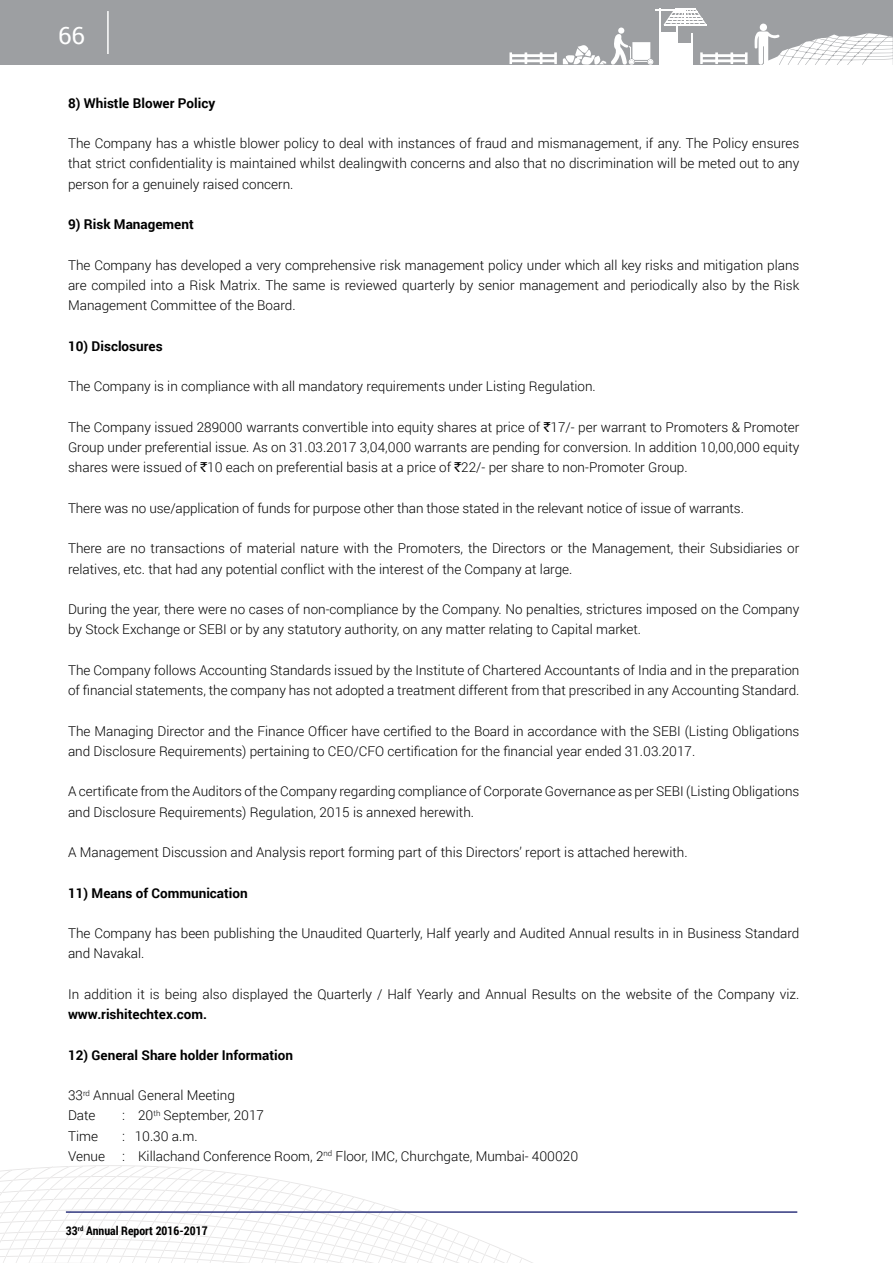
<style>
.page{position:relative;width:893px;height:1263px;background:#fff}
.page>*{position:absolute;margin:0;border:0;box-sizing:border-box;transform-origin:0 0}
.t1{font:24px "Roboto";color:#fff}
.t2{font:300 13.5px/20.2px "Roboto";color:#000}
.t3{font:700 13.5px "Roboto";color:#000}
.t4{font:700 12px "Roboto Condensed";color:#000}
.s1{font-family:"Rupee Foradian";font-weight:400}
</style>
<div class="page">
<div style="left:0;top:0;width:893px;height:64px;background:#9d9fa2"></div>
<svg style="left:0;top:1166px;width:533px;height:97px"></svg>
<hr style="left:66px;top:1211px;width:731px;height:2px;background:#30367e">
<hr style="left:107px;top:11px;width:2px;height:43px;background:#fff">
<svg style="left:700px;top:52px;width:48px;height:12px"></svg>
<div style="left:618px;top:27px;width:6px;height:7px;background:#fff;border-radius:50%"></div>
<div style="left:675px;top:43px;width:18px;height:22px;background:#fff"></div>
<div style="left:660px;top:33px;width:17px;height:32px;background:#fff"></div>
<hr style="left:676px;top:25px;width:2px;height:40px;background:#fff">
<hr style="left:659px;top:8px;width:2px;height:57px;background:#fff">
<hr style="left:655px;top:9px;width:28px;height:2px;background:#fff">
<hr style="left:691px;top:33px;width:2px;height:32px;background:#fff">
<svg style="left:663px;top:9px;width:44px;height:17px"></svg>
<hr style="left:670px;top:15px;width:30px;height:1px;background:#fff">
<hr style="left:668px;top:19px;width:34px;height:1px;background:#fff">
<hr style="left:666px;top:21px;width:38px;height:1px;background:#fff">
<svg style="left:509px;top:34px;width:144px;height:31px"></svg>
<div style="left:760px;top:23px;width:7px;height:8px;background:#fff;border-radius:50%"></div>
<svg style="left:755px;top:29px;width:138px;height:36px"></svg>
<h1 class="t1" style="left:58px;top:18px;width:29px">66</h1>
<p class="t3" style="left:68px;top:93px;width:149px">8) Whistle Blower Policy</p>
<p class="t2" style="left:68px;top:133px;width:733px;text-align:justify">The Company has a whistle blower policy to deal with instances of fraud and mismanagement, if any. The Policy ensures that strict confidentiality is maintained whilst dealingwith concerns and also that no discrimination will be meted out to any person for a genuinely raised concern.</p>
<p class="t3" style="left:68px;top:215px;width:127px">9) Risk Management</p>
<p class="t2" style="left:68px;top:254px;width:733px;text-align:justify">The Company has developed a very comprehensive risk management policy under which all key risks and mitigation plans are compiled into a Risk Matrix. The same is reviewed quarterly by senior management and periodically also by the Risk Management Committee of the Board.</p>
<p class="t3" style="left:68px;top:336px;width:96px">10) Disclosures</p>
<p class="t2" style="left:68px;top:376px;width:529px">The Company is in compliance with all mandatory requirements under Listing Regulation.</p>
<p class="t2" style="left:68px;top:416px;width:733px;text-align:justify">The Company issued 289000 warrants convertible into equity shares at price of <span class="s1">`</span>17/- per warrant to Promoters &amp; Promoter Group under preferential issue. As on 31.03.2017 3,04,000 warrants are pending for conversion. In addition 10,00,000 equity shares were issued of <span class="s1">`</span>10 each on preferential basis at a price of <span class="s1">`</span>22/- per share to non-Promoter Group.</p>
<p class="t2" style="left:68px;top:497px;width:677px">There was no use/application of funds for purpose other than those stated in the relevant notice of issue of warrants.</p>
<p class="t2" style="left:68px;top:538px;width:733px">There are no transactions of material nature with the Promoters, the Directors or the Management, their Subsidiaries or relatives, etc. that had any potential conflict with the interest of the Company at large.</p>
<p class="t2" style="left:68px;top:599px;width:733px">During the year, there were no cases of non-compliance by the Company. No penalties, strictures imposed on the Company by Stock Exchange or SEBI or by any statutory authority, on any matter relating to Capital market.</p>
<p class="t2" style="left:68px;top:659px;width:733px">The Company follows Accounting Standards issued by the Institute of Chartered Accountants of India and in the preparation of financial statements, the company has not adopted a treatment different from that prescribed in any Accounting Standard.</p>
<p class="t2" style="left:68px;top:720px;width:733px">The Managing Director and the Finance Officer have certified to the Board in accordance with the SEBI (Listing Obligations and Disclosure Requirements) pertaining to CEO/CFO certification for the financial year ended 31.03.2017.</p>
<p class="t2" style="left:68px;top:781px;width:733px">A certificate from the Auditors of the Company regarding compliance of Corporate Governance as per SEBI (Listing Obligations and Disclosure Requirements) Regulation, 2015 is annexed herewith.</p>
<p class="t2" style="left:68px;top:842px;width:621px">A Management Discussion and Analysis report forming part of this Directors’ report is attached herewith.</p>
<p class="t3" style="left:68px;top:883px;width:181px">11) Means of Communication</p>
<p class="t2" style="left:68px;top:923px;width:733px">The Company has been publishing the Unaudited Quarterly, Half yearly and Audited Annual results in in Business Standard and Navakal.</p>
<p class="t2" style="left:68px;top:983px;width:733px">In addition it is being also displayed the Quarterly / Half Yearly and Annual Results on the website of the Company viz.</p>
<p class="t3" style="left:68px;top:1005px;width:141px">www.rishitechtex.com.</p>
<p class="t3" style="left:68px;top:1045px;width:226px">12) General Share holder Information</p>
<p class="t2" style="left:68px;top:1085px;width:168px">33<sup>rd</sup> Annual General Meeting<br>Date</p>
<p class="t2" style="left:122px;top:1105px;width:144px">: 20<sup>th</sup> September, 2017</p>
<p class="t2" style="left:68px;top:1125px;width:31px">Time</p>
<p class="t2" style="left:122px;top:1125px;width:77px">: 10.30 a.m.</p>
<p class="t2" style="left:68px;top:1145px;width:38px">Venue</p>
<p class="t2" style="left:122px;top:1145px;width:458px">: Killachand Conference Room, 2<sup>nd</sup> Floor, IMC, Churchgate, Mumbai- 400020</p>
<p class="t4" style="left:66px;top:1223px;width:143px">33<sup>rd</sup> Annual Report 2016-2017</p>
</div>
